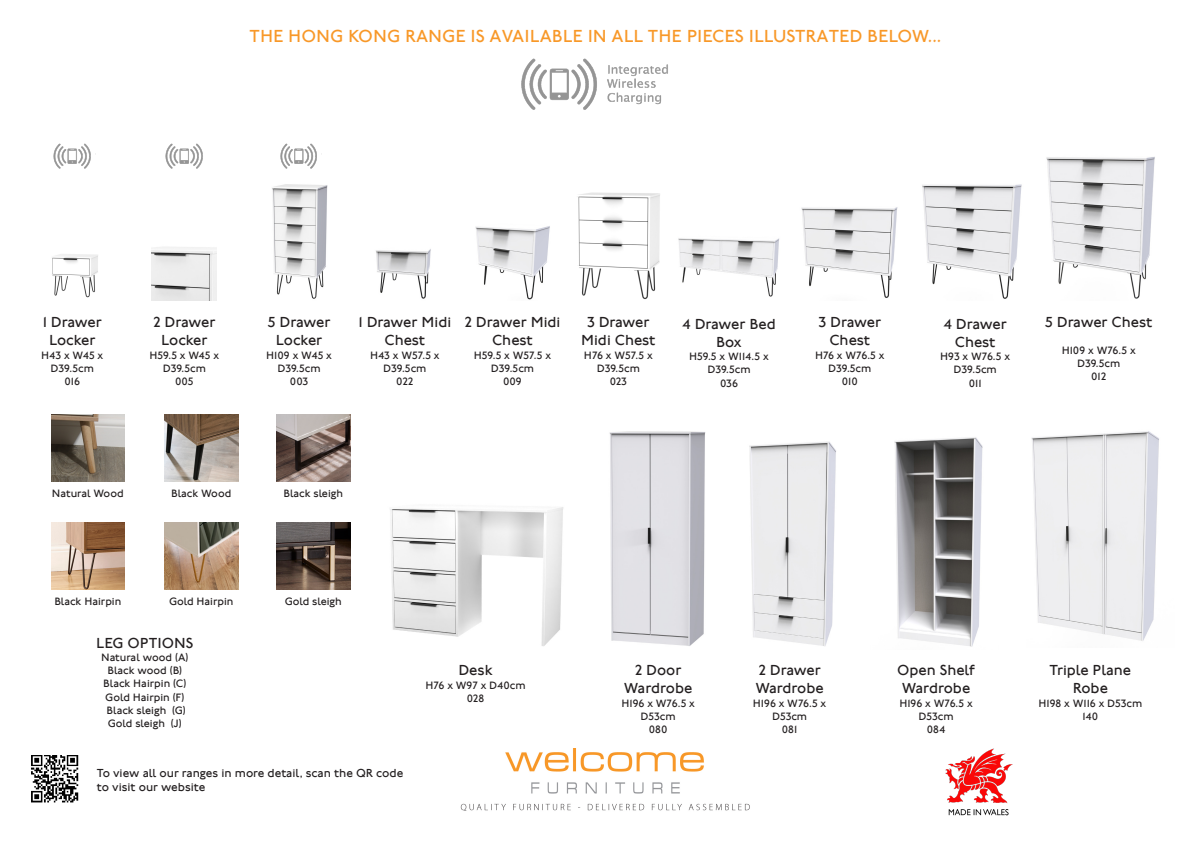
<style>
.page{position:relative;width:1191px;height:842px;background:#fff}
.page>*{position:absolute;margin:0;border:0;box-sizing:border-box;transform-origin:0 0}
.t1{font:18px "Johnston 100 W03";color:#f89828}
.Unit_Headings{font:15px/18px "Johnston 100 W03";color:#231f20;text-align:center}
.Bulletpoints{font:12px/14.4px "Johnston 100 W03";color:#231f20}
.Unit_Descriptions{font:11px/13.2px "Johnston 100 W03";color:#231f20;text-align:center}
</style>
<div class="page">
<img style="left:31px;top:755px;width:47px;height:47px">
<img style="left:460px;top:749px;width:290px;height:62px">
<img style="left:52px;top:254px;width:46px;height:44px">
<img style="left:51px;top:522px;width:74px;height:67px">
<img style="left:164px;top:522px;width:74px;height:67px">
<img style="left:164px;top:414px;width:74px;height:67px">
<img style="left:51px;top:414px;width:74px;height:67px">
<img style="left:152px;top:247px;width:65px;height:53px">
<img style="left:272px;top:184px;width:56px;height:115px">
<img style="left:376px;top:249px;width:55px;height:50px">
<img style="left:475px;top:226px;width:75px;height:74px">
<img style="left:578px;top:192px;width:82px;height:108px">
<img style="left:678px;top:238px;width:101px;height:59px">
<img style="left:922px;top:184px;width:100px;height:115px">
<img style="left:1046px;top:157px;width:109px;height:142px">
<img style="left:801px;top:207px;width:97px;height:91px">
<img style="left:894px;top:437px;width:89px;height:210px">
<img style="left:609px;top:431px;width:97px;height:215px">
<img style="left:749px;top:442px;width:87px;height:204px">
<img style="left:280px;top:143px;width:42px;height:26px">
<img style="left:521px;top:58px;width:147px;height:52px">
<img style="left:165px;top:143px;width:38px;height:26px">
<img style="left:53px;top:143px;width:38px;height:26px">
<img style="left:390px;top:507px;width:173px;height:139px">
<img style="left:945px;top:748px;width:68px;height:68px">
<img style="left:1031px;top:431px;width:128px;height:210px">
<img style="left:276px;top:414px;width:74px;height:67px">
<img style="left:276px;top:522px;width:74px;height:67px">
<p class="t1" style="left:250px;top:26px;width:693px">THE HONG KONG RANGE IS AVAILABLE IN ALL THE PIECES ILLUSTRATED BELOW...</p>
<p class="Unit_Headings" style="left:43px;top:314px;width:61px">1 Drawer<br>Locker</p>
<p class="Unit_Descriptions" style="left:41px;top:349px;width:64px">H43 x W45 x<br>D39.5cm</p>
<p class="Unit_Descriptions" style="left:64px;top:375px;width:17px">016</p>
<p class="Unit_Headings" style="left:153px;top:314px;width:64px">2 Drawer<br>Locker</p>
<p class="Unit_Descriptions" style="left:149px;top:349px;width:71px">H59.5 x W45 x<br>D39.5cm</p>
<p class="Unit_Descriptions" style="left:175px;top:375px;width:20px">005</p>
<p class="Unit_Headings" style="left:268px;top:314px;width:64px">5 Drawer<br>Locker</p>
<p class="Unit_Descriptions" style="left:266px;top:349px;width:67px">H109 x W45 x<br>D39.5cm</p>
<p class="Unit_Descriptions" style="left:290px;top:375px;width:20px">003</p>
<p class="Unit_Headings" style="left:358px;top:314px;width:94px">1 Drawer Midi<br>Chest</p>
<p class="Unit_Descriptions" style="left:370px;top:349px;width:71px">H43 x W57.5 x<br>D39.5cm</p>
<p class="Unit_Descriptions" style="left:396px;top:375px;width:19px">022</p>
<p class="Unit_Headings" style="left:464px;top:314px;width:97px">2 Drawer Midi<br>Chest</p>
<p class="Unit_Descriptions" style="left:474px;top:349px;width:79px">H59.5 x W57.5 x<br>D39.5cm</p>
<p class="Unit_Descriptions" style="left:503px;top:375px;width:20px">009</p>
<p class="Unit_Headings" style="left:581px;top:314px;width:76px">3 Drawer<br>Midi Chest</p>
<p class="Unit_Descriptions" style="left:584px;top:349px;width:70px">H76 x W57.5 x<br>D39.5cm</p>
<p class="Unit_Descriptions" style="left:609px;top:375px;width:19px">023</p>
<p class="Unit_Headings" style="left:682px;top:315px;width:95px">4 Drawer Bed<br>Box</p>
<p class="Unit_Descriptions" style="left:689px;top:350px;width:81px">H59.5 x W114.5 x<br>D39.5cm</p>
<p class="Unit_Descriptions" style="left:720px;top:376px;width:19px">036</p>
<p class="Unit_Headings" style="left:818px;top:314px;width:64px">3 Drawer<br>Chest</p>
<p class="Unit_Descriptions" style="left:815px;top:349px;width:71px">H76 x W76.5 x<br>D39.5cm</p>
<p class="Unit_Descriptions" style="left:841px;top:375px;width:18px">010</p>
<p class="Unit_Headings" style="left:943px;top:315px;width:65px">4 Drawer<br>Chest</p>
<p class="Unit_Descriptions" style="left:940px;top:350px;width:71px">H93 x W76.5 x<br>D39.5cm</p>
<p class="Unit_Descriptions" style="left:968px;top:376px;width:14px">011</p>
<p class="Unit_Headings" style="left:1045px;top:314px;width:109px">5 Drawer Chest</p>
<p class="Unit_Descriptions" style="left:1061px;top:344px;width:75px">H109 x W76.5 x<br>D39.5cm</p>
<p class="Unit_Descriptions" style="left:1091px;top:370px;width:17px">012</p>
<p class="Unit_Descriptions" style="left:52px;top:487px;width:73px">Natural Wood</p>
<p class="Unit_Descriptions" style="left:171px;top:487px;width:62px">Black Wood</p>
<p class="Unit_Descriptions" style="left:283px;top:487px;width:61px">Black sleigh</p>
<p class="Unit_Descriptions" style="left:54px;top:595px;width:69px">Black Hairpin</p>
<p class="Unit_Descriptions" style="left:169px;top:595px;width:66px">Gold Hairpin</p>
<p class="Unit_Headings" style="left:96px;top:634px;width:99px">LEG OPTIONS</p>
<p class="Unit_Descriptions" style="left:101px;top:651px;width:89px">Natural wood (A)</p>
<p class="Unit_Descriptions" style="left:107px;top:664px;width:76px">Black wood (B)</p>
<p class="Unit_Descriptions" style="left:103px;top:677px;width:85px">Black Hairpin (C)</p>
<p class="Unit_Descriptions" style="left:105px;top:690px;width:82px;text-align:left">Gold Hairpin (F)<br>Black sleigh (G)</p>
<p class="Unit_Descriptions" style="left:108px;top:717px;width:76px">Gold sleigh (J)</p>
<p class="Unit_Descriptions" style="left:285px;top:595px;width:59px">Gold sleigh</p>
<p class="Bulletpoints" style="left:97px;top:766px;width:308px">To view all our ranges in more detail, scan the QR code to visit our website</p>
<p class="Unit_Headings" style="left:458px;top:661px;width:36px">Desk</p>
<p class="Unit_Descriptions" style="left:425px;top:678px;width:102px">H76 x W97 x D40cm</p>
<p class="Unit_Descriptions" style="left:467px;top:692px;width:19px">028</p>
<p class="Unit_Headings" style="left:624px;top:661px;width:70px">2 Door<br>Wardrobe</p>
<p class="Unit_Descriptions" style="left:621px;top:696px;width:75px">H196 x W76.5 x<br>D53cm</p>
<p class="Unit_Descriptions" style="left:649px;top:723px;width:20px">080</p>
<p class="Unit_Headings" style="left:755px;top:661px;width:70px;text-align:left">2 Drawer<br>Wardrobe</p>
<p class="Unit_Descriptions" style="left:753px;top:696px;width:75px">H196 x W76.5 x<br>D53cm</p>
<p class="Unit_Descriptions" style="left:782px;top:723px;width:17px">081</p>
<p class="Unit_Headings" style="left:897px;top:661px;width:79px">Open Shelf<br>Wardrobe</p>
<p class="Unit_Descriptions" style="left:899px;top:696px;width:75px">H196 x W76.5 x<br>D53cm</p>
<p class="Unit_Descriptions" style="left:926px;top:723px;width:20px">084</p>
<p class="Unit_Headings" style="left:1049px;top:661px;width:83px">Triple Plane<br>Robe</p>
<p class="Unit_Descriptions" style="left:1038px;top:696px;width:105px">H198 x W116 x D53cm</p>
<p class="Unit_Descriptions" style="left:1082px;top:710px;width:18px">140</p>
</div>
